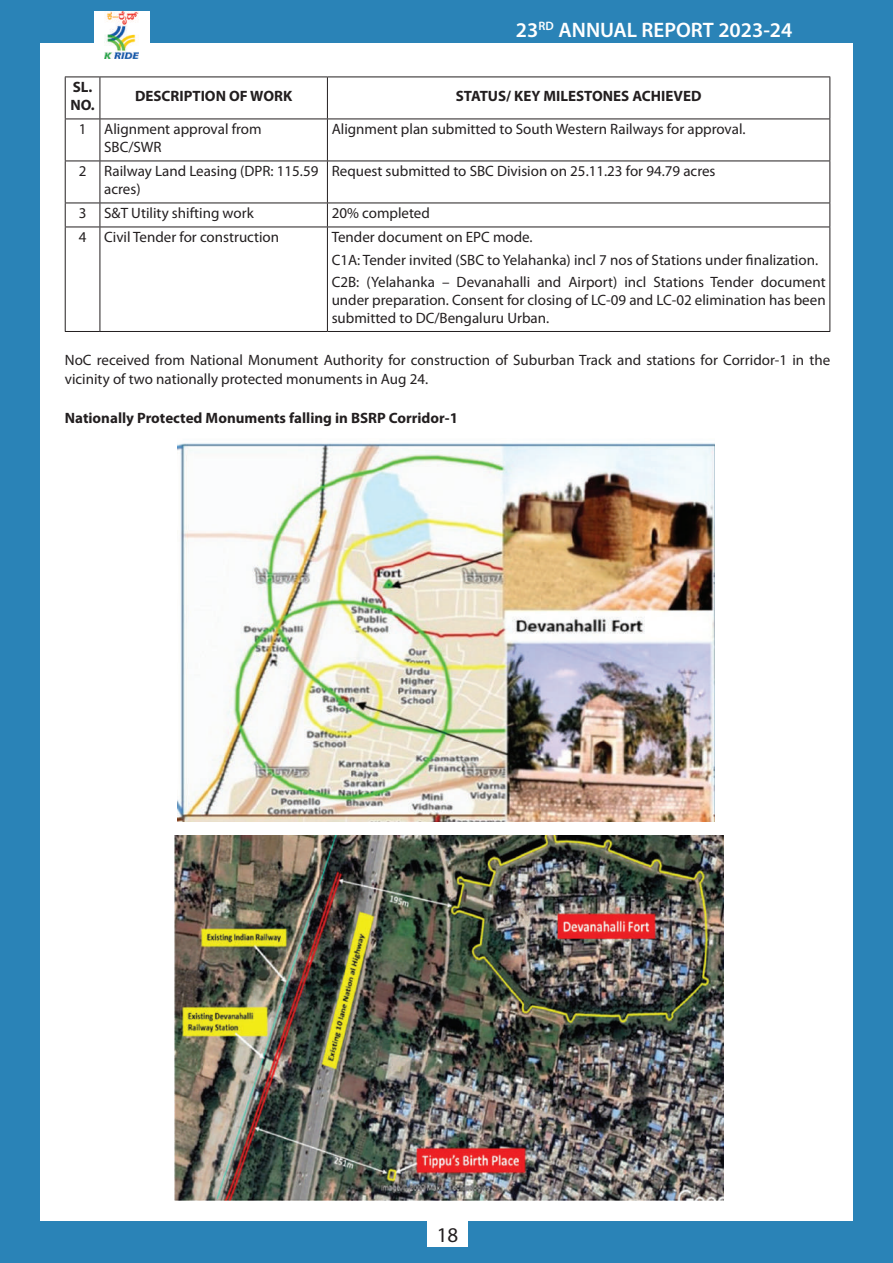
<style>
.page{position:relative;width:893px;height:1263px;background:#2a83b7}
.page>*{position:absolute;margin:0;border:0;box-sizing:border-box;transform-origin:0 0}
.t1{font:600 21px "Myriad Pro";color:#fff}
.t2{font:21px "Myriad Pro";color:#231f20}
.t3{font:15px/18px "Myriad Pro";color:#231f20}
.t4{font:700 15px/18px "Myriad Pro";color:#231f20}
</style>
<div class="page">
<div style="left:40px;top:43px;width:813px;height:1177px;background:#fff"></div>
<div style="left:428px;top:1216px;width:40px;height:30px;background:#fff"></div>
<div style="left:94px;top:11px;width:55px;height:49px;background:#fff"></div>
<img style="left:104px;top:11px;width:35px;height:48px">
<hr style="left:65px;top:77px;width:35px;height:1px;background:#231f20">
<hr style="left:65px;top:77px;width:1px;height:42px;background:#231f20">
<hr style="left:100px;top:77px;width:227px;height:1px;background:#231f20">
<hr style="left:100px;top:77px;width:1px;height:42px;background:#231f20">
<hr style="left:327px;top:77px;width:503px;height:1px;background:#231f20">
<hr style="left:327px;top:77px;width:1px;height:42px;background:#231f20">
<hr style="left:829px;top:77px;width:1px;height:42px;background:#231f20">
<hr style="left:65px;top:119px;width:35px;height:1px;background:#231f20">
<hr style="left:65px;top:119px;width:1px;height:42px;background:#231f20">
<hr style="left:100px;top:119px;width:227px;height:1px;background:#231f20">
<hr style="left:100px;top:119px;width:1px;height:42px;background:#231f20">
<hr style="left:327px;top:119px;width:503px;height:1px;background:#231f20">
<hr style="left:327px;top:119px;width:1px;height:42px;background:#231f20">
<hr style="left:829px;top:119px;width:1px;height:42px;background:#231f20">
<hr style="left:65px;top:161px;width:35px;height:1px;background:#231f20">
<hr style="left:65px;top:161px;width:1px;height:42px;background:#231f20">
<hr style="left:100px;top:161px;width:227px;height:1px;background:#231f20">
<hr style="left:100px;top:161px;width:1px;height:42px;background:#231f20">
<hr style="left:327px;top:161px;width:503px;height:1px;background:#231f20">
<hr style="left:327px;top:161px;width:1px;height:42px;background:#231f20">
<hr style="left:829px;top:161px;width:1px;height:42px;background:#231f20">
<hr style="left:65px;top:203px;width:35px;height:1px;background:#231f20">
<svg style="left:65px;top:203px;width:1px;height:24px"></svg>
<hr style="left:100px;top:203px;width:227px;height:1px;background:#231f20">
<svg style="left:100px;top:203px;width:1px;height:24px"></svg>
<hr style="left:327px;top:203px;width:503px;height:1px;background:#231f20">
<svg style="left:327px;top:203px;width:1px;height:24px"></svg>
<svg style="left:829px;top:203px;width:1px;height:24px"></svg>
<hr style="left:65px;top:227px;width:35px;height:1px;background:#231f20">
<hr style="left:65px;top:227px;width:1px;height:104px;background:#231f20">
<hr style="left:100px;top:227px;width:227px;height:1px;background:#231f20">
<hr style="left:100px;top:227px;width:1px;height:104px;background:#231f20">
<hr style="left:327px;top:227px;width:503px;height:1px;background:#231f20">
<hr style="left:327px;top:227px;width:1px;height:104px;background:#231f20">
<hr style="left:829px;top:227px;width:1px;height:104px;background:#231f20">
<hr style="left:65px;top:331px;width:35px;height:1px;background:#231f20">
<hr style="left:100px;top:331px;width:227px;height:1px;background:#231f20">
<hr style="left:327px;top:331px;width:503px;height:1px;background:#231f20">
<img style="left:178px;top:443px;width:536px;height:379px">
<img style="left:174px;top:836px;width:549px;height:364px">
<h1 class="t1" style="left:516px;top:16px;width:278px">23<sup>rd</sup> ANNUAL REPORT 2023-24</h1>
<p class="t4" style="left:70px;top:78px;width:26px">SL.<br>NO.</p>
<p class="t4" style="left:135px;top:87px;width:159px">DESCRIPTION OF WORK</p>
<p class="t4" style="left:456px;top:87px;width:247px">STATUS/ KEY MILESTONES ACHIEVED</p>
<p class="t3" style="left:104px;top:120px;width:159px;text-indent:-25px">1 Alignment approval from<br>SBC/SWR</p>
<p class="t3" style="left:332px;top:120px;width:415px">Alignment plan submitted to South Western Railways for approval.</p>
<p class="t3" style="left:104px;top:162px;width:216px;text-indent:-25px">2 Railway Land Leasing (DPR: 115.59 acres)</p>
<p class="t3" style="left:332px;top:162px;width:385px">Request submitted to SBC Division on 25.11.23 for 94.79 acres</p>
<p class="t3" style="left:79px;top:204px;width:177px">3 S&amp;T Utility shifting work</p>
<p class="t3" style="left:332px;top:204px;width:100px">20% completed</p>
<p class="t3" style="left:79px;top:228px;width:202px">4 Civil Tender for construction</p>
<p class="t3" style="left:332px;top:226px;width:495px;line-height:22.2px">Tender document on EPC mode.<br>C1A: Tender invited (SBC to Yelahanka) incl 7 nos of Stations under finalization.<br>C2B: (Yelahanka – Devanahalli and Airport) incl Stations Tender document</p>
<p class="t3" style="left:332px;top:291px;width:495px">under preparation. Consent for closing of LC-09 and LC-02 elimination has been submitted to DC/Bengaluru Urban.</p>
<p class="t3" style="left:65px;top:350px;width:767px;line-height:19.5px">NoC received from National Monument Authority for construction of Suburban Track and stations for Corridor-1 in the vicinity of two nationally protected monuments in Aug 24.</p>
<p class="t4" style="left:65px;top:409px;width:395px">Nationally Protected Monuments falling in BSRP Corridor-1</p>
<h1 class="t2" style="left:437px;top:1221px;width:23px">18</h1>
</div>
